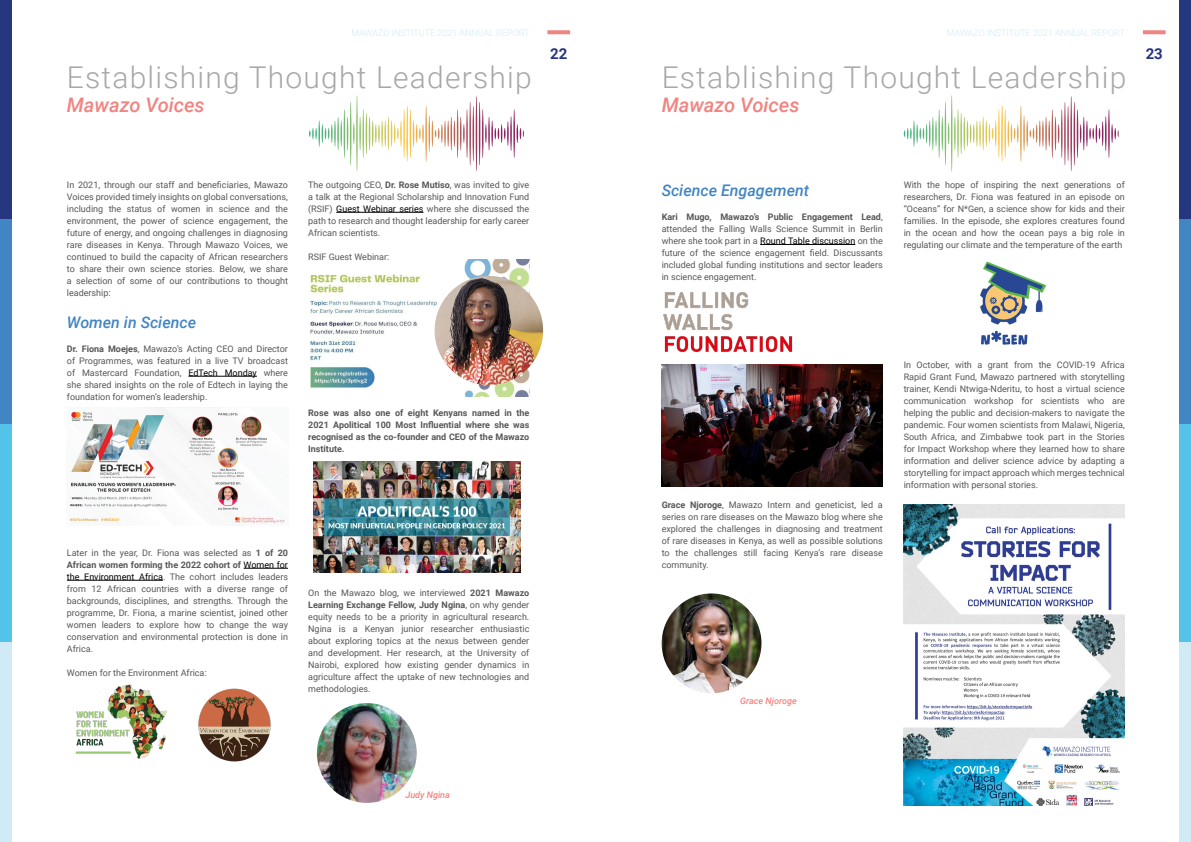
<style>
.page{position:relative;width:1191px;height:842px;background:#fff}
.page>*{position:absolute;margin:0;border:0;box-sizing:border-box;transform-origin:0 0}
.t1{font:300 30px "Roboto";letter-spacing:.04em;color:#a8a8a7}
.t2{font:italic 500 20px "Roboto";color:#f08480}
.t3{font:italic 500 16px "Roboto";color:#4185c2}
.t4{font:700 15px "Roboto";color:#283583}
.t5{font:9px/12px "Roboto";color:#575756;text-align:justify}
.t6{font:700 9px/12px "Roboto";color:#575756;text-align:justify}
.t7{font:300 9px "Roboto";color:#d0ebf5}
.t8{font:italic 500 9px "Roboto";color:#f08480}
.s1{font-weight:700}
.s2{color:#000}
</style>
<div class="page">
<svg style="left:547px;top:30px;width:23px;height:4px"></svg>
<svg style="left:1143px;top:30px;width:22px;height:4px"></svg>
<img style="left:309px;top:259px;width:220px;height:137px">
<hr style="left:760px;top:244px;width:95px;height:1px;background:#000">
<div style="left:0;top:623px;width:11px;height:219px;background:#d0ebf5"></div>
<div style="left:0;top:423px;width:11px;height:219px;background:#54c3e9"></div>
<div style="left:0;top:205px;width:11px;height:218px;background:#4185c2"></div>
<div style="left:0;top:0;width:11px;height:218px;background:#25377f"></div>
<hr style="left:336px;top:212px;width:87px;height:1px;background:#000">
<hr style="left:188px;top:376px;width:69px;height:1px;background:#000">
<hr style="left:244px;top:568px;width:44px;height:1px;background:#000">
<hr style="left:67px;top:580px;width:96px;height:1px;background:#000">
<img style="left:903px;top:504px;width:221px;height:301px">
<svg style="left:309px;top:95px;width:215px;height:77px"></svg>
<svg style="left:903px;top:95px;width:215px;height:77px"></svg>
<div style="left:1179px;top:623px;width:12px;height:219px;background:#d0ebf5"></div>
<div style="left:1179px;top:423px;width:12px;height:219px;background:#54c3e9"></div>
<div style="left:1179px;top:205px;width:12px;height:218px;background:#4185c2"></div>
<div style="left:1179px;top:0;width:12px;height:218px;background:#25377f"></div>
<img style="left:69px;top:408px;width:216px;height:116px">
<img style="left:313px;top:461px;width:207px;height:111px">
<img style="left:75px;top:684px;width:92px;height:75px">
<img style="left:664px;top:292px;width:129px;height:61px">
<img style="left:198px;top:688px;width:73px;height:74px">
<img style="left:980px;top:261px;width:67px;height:84px">
<img style="left:661px;top:365px;width:221px;height:121px">
<img style="left:317px;top:703px;width:100px;height:100px;border-radius:50px">
<img style="left:434px;top:276px;width:109px;height:109px">
<img style="left:661px;top:593px;width:100px;height:100px;border-radius:50px">
<p class="t7" style="left:351px;top:26px;width:180px">MAWAZO INSTITUTE 2021 ANNUAL REPORT</p>
<p class="t7" style="left:947px;top:26px;width:180px">MAWAZO INSTITUTE 2021 ANNUAL REPORT</p>
<h1 class="t1" style="left:67px;top:56px;width:466px">Establishing Thought Leadership</h1>
<h2 class="t2" style="left:67px;top:91px;width:139px">Mawazo Voices</h2>
<h3 class="t4" style="left:550px;top:43px;width:19px">22</h3>
<h3 class="t4" style="left:1145px;top:43px;width:19px">23</h3>
<h1 class="t1" style="left:661px;top:56px;width:466px">Establishing Thought Leadership</h1>
<h2 class="t2" style="left:661px;top:91px;width:139px">Mawazo Voices</h2>
<p class="t5" style="left:67px;top:179px;width:223px">In 2021, through our staff and beneficiaries, Mawazo Voices provided timely insights on global conversations, including the status of women in science and the environment, the power of science engagement, the future of energy, and ongoing challenges in diagnosing rare diseases in Kenya. Through Mawazo Voices, we continued to build the capacity of African researchers to share their own science stories. Below, we share a selection of some of our contributions to thought leadership:</p>
<h3 class="t3" style="left:67px;top:311px;width:131px">Women in Science</h3>
<p class="t5" style="left:67px;top:342px;width:223px"><span class="s1">Dr. Fiona Moejes</span>, Mawazo’s Acting CEO and Director of Programmes, was featured in a live TV broadcast of Mastercard Foundation, <span class="s2">EdTech Monday</span> where she shared insights on the role of Edtech in laying the foundation for women’s leadership.</p>
<p class="t5" style="left:308px;top:178px;width:223px">The outgoing CEO, <span class="s1">Dr. Rose Mutiso</span>, was invited to give a talk at the Regional Scholarship and Innovation Fund (RSIF) <span class="s2">Guest Webinar series</span> where she discussed the path to research and thought leadership for early career African scientists.</p>
<p class="t5" style="left:308px;top:250px;width:83px">RSIF Guest Webinar:</p>
<p class="t6" style="left:308px;top:406px;width:223px">Rose was also one of eight Kenyans named in the 2021 Apolitical 100 Most Influential where she was recognised as the co-founder and CEO of the Mawazo Institute.</p>
<p class="t5" style="left:67px;top:546px;width:223px">Later in the year, Dr. Fiona was selected as <span class="s1">1 of 20<br>African women forming the 2022 cohort of</span> <span class="s2">Women for the Environment Africa</span>. The cohort includes leaders from 12 African countries with a diverse range of backgrounds, disciplines, and strengths. Through the programme, Dr. Fiona, a marine scientist, joined other women leaders to explore how to change the way conservation and environmental protection is done in Africa.</p>
<p class="t5" style="left:67px;top:666px;width:141px">Women for the Environment Africa:</p>
<p class="t5" style="left:308px;top:586px;width:223px">On the Mawazo blog, we interviewed <span class="s1">2021 Mawazo Learning Exchange Fellow, Judy Ngina</span>, on why gender equity needs to be a priority in agricultural research.<br>Ngina is a Kenyan junior researcher enthusiastic about exploring topics at the nexus between gender and development. Her research, at the University of Nairobi, explored how existing gender dynamics in agriculture affect the uptake of new technologies and methodologies.</p>
<h3 class="t3" style="left:661px;top:179px;width:149px">Science Engagement</h3>
<p class="t5" style="left:661px;top:210px;width:223px"><span class="s1">Kari Mugo, Mawazo’s Public Engagement Lead</span>, attended the Falling Walls Science Summit in Berlin where she took part in a <span class="s2">Round Table discussion</span> on the future of the science engagement field. Discussants included global funding institutions and sector leaders in science engagement.</p>
<p class="t5" style="left:903px;top:178px;width:223px">With the hope of inspiring the next generations of researchers, Dr. Fiona was featured in an episode on “Oceans” for N*Gen, a science show for kids and their families. In the episode, she explores creatures found in the ocean and how the ocean pays a big role in regulating our climate and the temperature of the earth</p>
<p class="t5" style="left:661px;top:498px;width:223px"><span class="s1">Grace Njoroge</span>, Mawazo Intern and geneticist, led a series on rare diseases on the Mawazo blog where she explored the challenges in diagnosing and treatment of rare diseases in Kenya, as well as possible solutions to the challenges still facing Kenya’s rare disease community.</p>
<p class="t5" style="left:903px;top:358px;width:223px">In October, with a grant from the COVID-19 Africa Rapid Grant Fund, Mawazo partnered with storytelling trainer, Kendi Ntwiga-Nderitu, to host a virtual science communication workshop for scientists who are helping the public and decision-makers to navigate the pandemic. Four women scientists from Malawi, Nigeria, South Africa, and Zimbabwe took part in the Stories for Impact Workshop where they learned how to share information and deliver science advice by adapting a storytelling for impact approach which merges technical information with personal stories.</p>
<p class="t8" style="left:740px;top:695px;width:58px">Grace Njoroge</p>
<p class="t8" style="left:405px;top:789px;width:46px">Judy Ngina</p>
</div>
